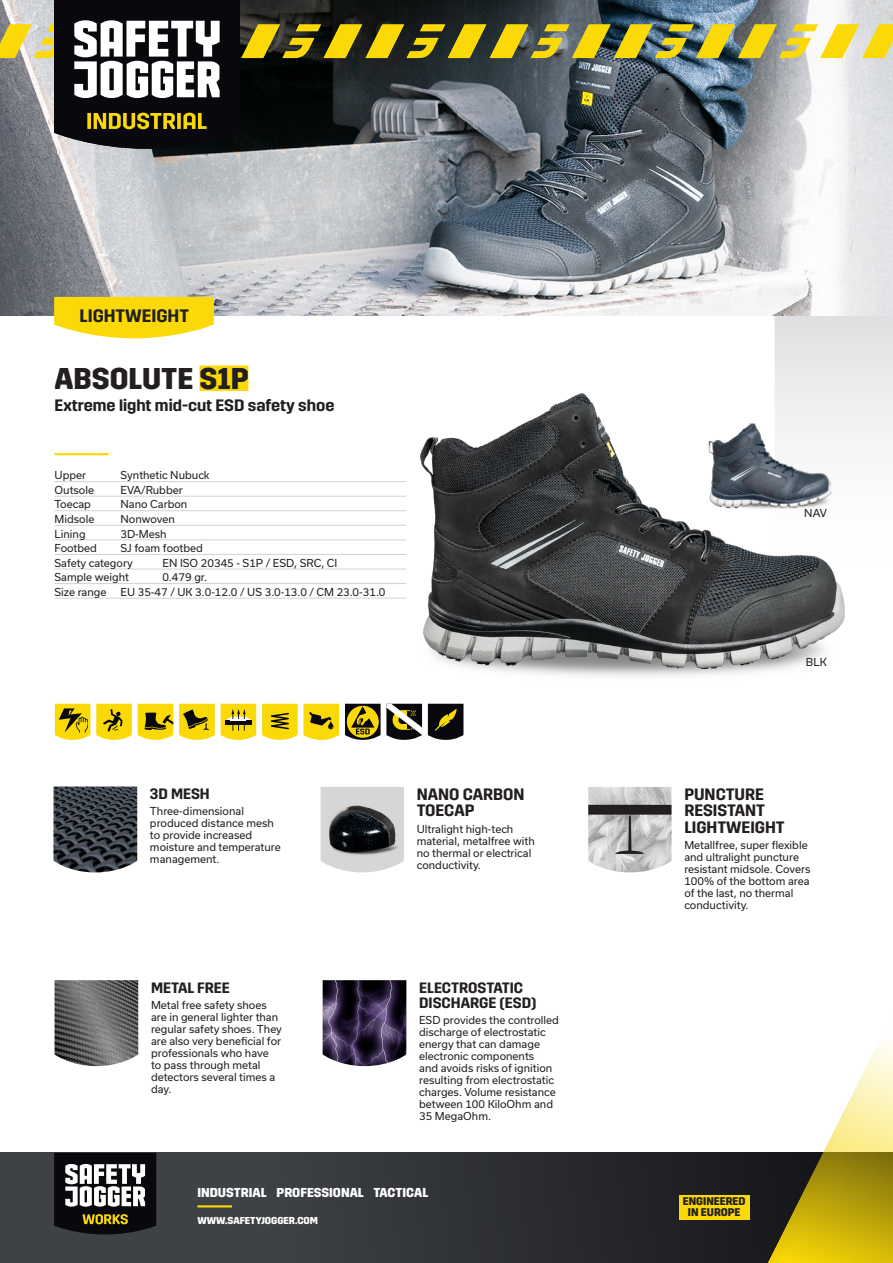
<style>
.page{position:relative;width:893px;height:1263px;background:#fff}
.page>*{position:absolute;margin:0;border:0;box-sizing:border-box;transform-origin:0 0}
.article_name_IND{font:700 30px "Trim";color:#231f20}
.category_tag{font:600 18px "Trim";color:#231f20}
.feature_text{font:600 16.5px/16.5px "Trim";color:#231f20}
.feature_title{font:600 15px/15px "Trim";color:#231f20}
.t1{font:700 12.9px "Trim";color:#fff}
.t2{font:700 11.1px/10.9px "Trim";color:#231f20;text-align:center}
.feature_text-2{font:10.5px/12px "Usual";color:#231f20}
.specifications{font:10.5px "Usual";color:#231f20}
.color{font:10.5px "Usual";letter-spacing:.015em;color:#231f20}
.t3{font:700 10.05px "Trim";color:#fff}
</style>
<div class="page">
<svg style="left:0;top:1152px;width:749px;height:111px;background:#323437"></svg>
<div style="left:749px;top:758px;width:144px;height:505px;background:#231f20;opacity:.05"></div>
<div style="left:679px;top:1195px;width:70px;height:24px;background:#fad906"></div>
<hr style="left:197px;top:1205px;width:35px;height:2px;background:#fad906">
<svg style="left:54px;top:1153px;width:102px;height:81px"></svg>
<svg style="left:775px;top:315px;width:118px;height:478px"></svg>
<img style="left:0;top:149px;width:893px;height:166px">
<img style="left:487px;top:595px;width:379px;height:93px">
<img style="left:421px;top:393px;width:424px;height:276px">
<div style="left:200px;top:365px;width:48px;height:26px;background:#fad906"></div>
<hr style="left:55px;top:453px;width:54px;height:2px;background:#fad906">
<hr style="left:55px;top:481px;width:351px;height:1px;background:#d1d2d4">
<hr style="left:55px;top:496px;width:351px;height:1px;background:#d1d2d4">
<hr style="left:55px;top:510px;width:351px;height:1px;background:#d1d2d4">
<hr style="left:55px;top:525px;width:351px;height:1px;background:#d1d2d4">
<hr style="left:55px;top:540px;width:351px;height:1px;background:#d1d2d4">
<hr style="left:55px;top:554px;width:351px;height:1px;background:#d1d2d4">
<hr style="left:55px;top:569px;width:351px;height:1px;background:#d1d2d4">
<hr style="left:55px;top:583px;width:351px;height:1px;background:#d1d2d4">
<hr style="left:55px;top:598px;width:351px;height:1px;background:#d1d2d4">
<svg style="left:55px;top:704px;width:35px;height:36px"></svg>
<svg style="left:138px;top:704px;width:35px;height:36px"></svg>
<svg style="left:179px;top:704px;width:36px;height:36px"></svg>
<svg style="left:221px;top:704px;width:35px;height:36px"></svg>
<svg style="left:262px;top:704px;width:36px;height:36px"></svg>
<svg style="left:304px;top:704px;width:35px;height:36px"></svg>
<svg style="left:96px;top:704px;width:36px;height:36px"></svg>
<svg style="left:345px;top:704px;width:77px;height:36px"></svg>
<img style="left:53px;top:786px;width:84px;height:86px">
<img style="left:321px;top:787px;width:83px;height:85px">
<img style="left:588px;top:787px;width:84px;height:85px">
<svg style="left:54px;top:297px;width:160px;height:41px;background:#fadc1f"></svg>
<img style="left:710px;top:485px;width:129px;height:27px">
<img style="left:709px;top:423px;width:123px;height:85px">
<img style="left:55px;top:980px;width:83px;height:86px">
<img style="left:323px;top:980px;width:83px;height:86px">
<svg style="left:428px;top:704px;width:35px;height:36px"></svg>
<svg style="left:0;top:0;width:893px;height:149px;background:#6d6f60"></svg>
<p class="category_tag" style="left:79px;top:306px;width:111px">LIGHTWEIGHT</p>
<p class="article_name_IND" style="left:55px;top:361px;width:196px">ABSOLUTE S1P</p>
<p class="feature_text" style="left:55px;top:397px;width:281px">Extreme light mid-cut ESD safety shoe</p>
<p class="specifications" style="left:55px;top:469px;width:33px">Upper</p>
<p class="specifications" style="left:121px;top:469px;width:91px">Synthetic Nubuck</p>
<p class="specifications" style="left:55px;top:484px;width:41px">Outsole</p>
<p class="specifications" style="left:121px;top:484px;width:64px">EVA/Rubber</p>
<p class="specifications" style="left:55px;top:498px;width:38px">Toecap</p>
<p class="specifications" style="left:121px;top:498px;width:68px">Nano Carbon</p>
<p class="specifications" style="left:55px;top:513px;width:41px">Midsole</p>
<p class="specifications" style="left:121px;top:513px;width:56px">Nonwoven</p>
<p class="specifications" style="left:55px;top:528px;width:33px">Lining</p>
<p class="specifications" style="left:121px;top:528px;width:48px">3D-Mesh</p>
<p class="specifications" style="left:55px;top:542px;width:44px">Footbed</p>
<p class="specifications" style="left:121px;top:542px;width:84px">SJ foam footbed</p>
<p class="specifications" style="left:55px;top:557px;width:80px">Safety category</p>
<p class="specifications" style="left:163px;top:557px;width:176px">EN ISO 20345 - S1P / ESD, SRC, CI</p>
<p class="specifications" style="left:55px;top:571px;width:76px">Sample weight</p>
<p class="specifications" style="left:163px;top:571px;width:46px">0.479 gr.</p>
<p class="specifications" style="left:55px;top:586px;width:53px">Size range</p>
<p class="specifications" style="left:121px;top:586px;width:266px">EU 35-47 / UK 3.0-12.0 / US 3.0-13.0 / CM 23.0-31.0</p>
<p class="feature_title" style="left:150px;top:786px;width:61px">3D MESH</p>
<p class="feature_text-2" style="left:150px;top:805px;width:132px">Three-dimensional produced distance mesh to provide increased moisture and temperature management.</p>
<p class="feature_title" style="left:151px;top:980px;width:80px">METAL FREE</p>
<p class="feature_text-2" style="left:151px;top:999px;width:132px">Metal free safety shoes are in general lighter than regular safety shoes. They are also very beneficial for professionals who have<br>to pass through metal detectors several times a day.</p>
<p class="feature_text" style="left:417px;top:786px;width:109px">NANO CARBON<br>TOECAP</p>
<p class="feature_text-2" style="left:417px;top:823px;width:120px">Ultralight high-tech material, metalfree with no thermal or electrical conductivity.</p>
<p class="feature_title" style="left:419px;top:980px;width:119px">ELECTROSTATIC<br>DISCHARGE (ESD)</p>
<p class="feature_text-2" style="left:419px;top:1014px;width:141px">ESD provides the controlled discharge of electrostatic energy that can damage electronic components<br>and avoids risks of ignition resulting from electrostatic charges. Volume resistance between 100 KiloOhm and<br>35 MegaOhm.</p>
<p class="t1" style="left:197px;top:1185px;width:232px">INDUSTRIAL PROFESSIONAL TACTICAL</p>
<p class="t3" style="left:197px;top:1214px;width:122px">WWW.SAFETYJOGGER.COM</p>
<p class="color" style="left:804px;top:507px;width:24px">NAV</p>
<p class="color" style="left:806px;top:656px;width:22px">BLK</p>
<p class="feature_text" style="left:684px;top:786px;width:102px">PUNCTURE<br>RESISTANT<br>LIGHTWEIGHT</p>
<p class="feature_text-2" style="left:684px;top:839px;width:128px">Metallfree, super flexible and ultralight puncture resistant midsole. Covers<br>100% of the bottom area of the last, no thermal conductivity.</p>
<p class="t2" style="left:683px;top:1196px;width:64px">ENGINEERED<br>IN EUROPE</p>
</div>
